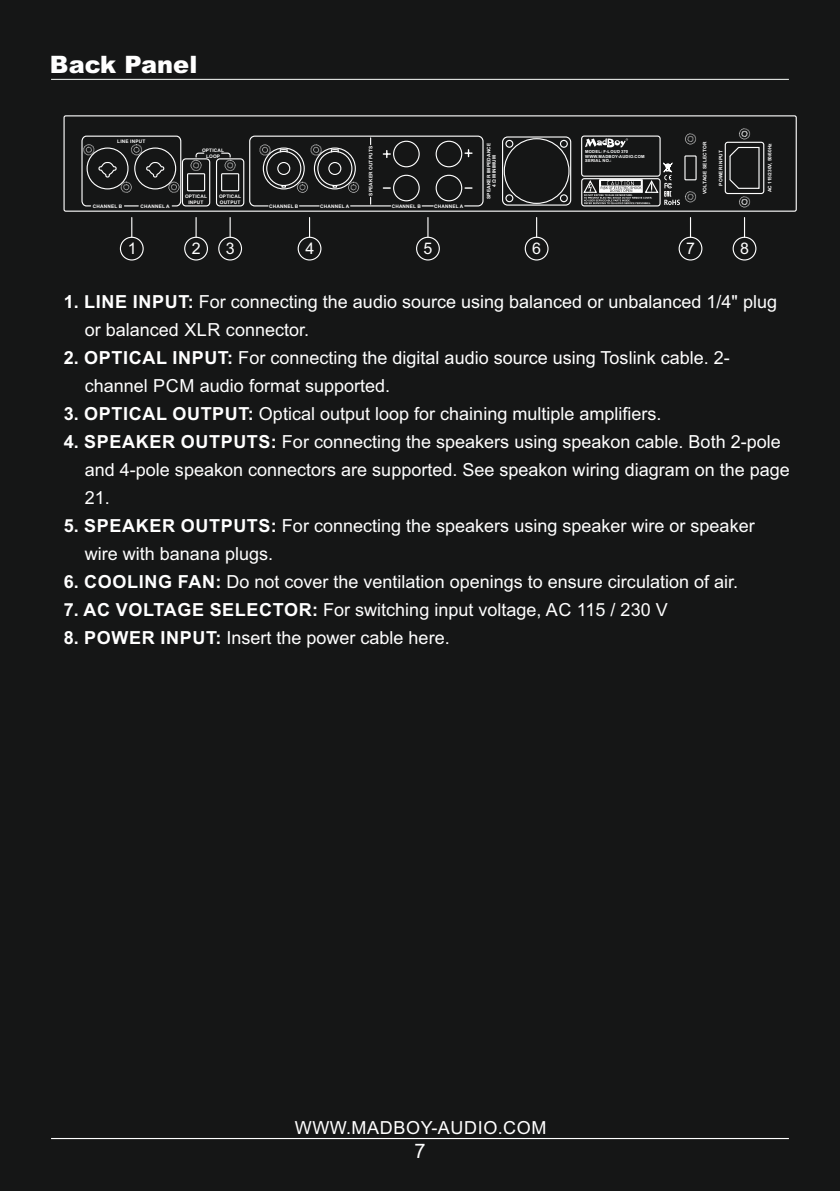
<style>
.page{position:relative;width:840px;height:1191px;background:#fff}
.page>*{position:absolute;margin:0;border:0;box-sizing:border-box;transform-origin:0 0}
.t1{font:900 24px "Arial";color:#fff}
.t2{font:20px "Arial";color:#fff}
.t3{font:18px/28px "Arial";color:#fff}
.t4{font:18px "Arial";letter-spacing:.035em;color:#fff}
.t5{font:16px "Arial";color:#fff}
.t6{font:700 4.8px/5.4px "Arial";letter-spacing:.035em;color:#fff;text-align:center}
.t7{font:700 4.8px "Arial";color:#fff}
.t8{font:700 4.2px/4.6px "Arial";letter-spacing:.035em;color:#fff}
.s1{font-weight:700}
</style>
<div class="page">
<div style="left:0;top:0;width:839px;height:1191px;background:#151616"></div>
<hr style="left:51px;top:1138px;width:737px;height:1px;background:#fff">
<hr style="left:51px;top:79px;width:737px;height:1px;background:#e0e4e1">
<div style="left:120px;top:237px;width:24px;height:23px;border:1px solid #fff;border-radius:50%"></div>
<div style="left:184px;top:237px;width:24px;height:23px;border:1px solid #fff;border-radius:50%"></div>
<div style="left:218px;top:237px;width:24px;height:23px;border:1px solid #fff;border-radius:50%"></div>
<div style="left:297px;top:237px;width:24px;height:23px;border:1px solid #fff;border-radius:50%"></div>
<div style="left:416px;top:237px;width:23px;height:23px;border:1px solid #fff;border-radius:50%"></div>
<svg style="left:131px;top:217px;width:1px;height:20px"></svg>
<svg style="left:195px;top:217px;width:1px;height:20px"></svg>
<svg style="left:229px;top:217px;width:1px;height:20px"></svg>
<svg style="left:309px;top:217px;width:1px;height:20px"></svg>
<svg style="left:427px;top:217px;width:1px;height:20px"></svg>
<div style="left:524px;top:237px;width:24px;height:23px;border:1px solid #fff;border-radius:50%"></div>
<hr style="left:535px;top:217px;width:2px;height:20px;background:#fefefe">
<div style="left:63px;top:115px;width:733px;height:97px;border:1px solid #fff;border-radius:2px"></div>
<svg style="left:585px;top:138px;width:42px;height:10px"></svg>
<div style="left:580px;top:135px;width:80px;height:42px;border:1px solid #fff;border-radius:3px"></div>
<div style="left:501px;top:136px;width:70px;height:70px;border:1px solid #fff;border-radius:5px"></div>
<div style="left:505px;top:140px;width:8px;height:8px;border:1px solid #fff;border-radius:50%"></div>
<div style="left:505px;top:194px;width:8px;height:8px;border:1px solid #fff;border-radius:50%"></div>
<div style="left:559px;top:194px;width:8px;height:8px;border:1px solid #fff;border-radius:50%"></div>
<div style="left:559px;top:140px;width:8px;height:8px;border:1px solid #fff;border-radius:50%"></div>
<div style="left:503px;top:138px;width:66px;height:66px;border:1px solid #fff;border-radius:50%"></div>
<div style="left:581px;top:178px;width:79px;height:28px;border:1px solid #fff;border-radius:3px"></div>
<svg style="left:582px;top:162px;width:98px;height:43px"></svg>
<div style="left:724px;top:142px;width:39px;height:52px;border:1px solid #fff;border-radius:3px"></div>
<div style="left:738px;top:196px;width:11px;height:11px;border:1px dashed #fff;border-radius:50%"></div>
<svg style="left:741px;top:199px;width:6px;height:6px"></svg>
<div style="left:738px;top:128px;width:11px;height:11px;border:1px dashed #fff;border-radius:50%"></div>
<svg style="left:741px;top:131px;width:6px;height:6px"></svg>
<svg style="left:729px;top:146px;width:30px;height:43px"></svg>
<div style="left:684px;top:155px;width:12px;height:25px;border:1px solid #fff"></div>
<svg style="left:687px;top:194px;width:6px;height:6px"></svg>
<div style="left:684px;top:191px;width:11px;height:11px;border:1px dashed #fff;border-radius:50%"></div>
<svg style="left:687px;top:136px;width:6px;height:6px"></svg>
<div style="left:684px;top:134px;width:11px;height:10px;border:1px dashed #fff;border-radius:50%"></div>
<div style="left:187px;top:173px;width:18px;height:18px;border:1px solid #fff"></div>
<div style="left:221px;top:173px;width:18px;height:18px;border:1px solid #fff"></div>
<div style="left:190px;top:160px;width:11px;height:11px;border:1px dashed #fff;border-radius:50%"></div>
<div style="left:225px;top:160px;width:10px;height:11px;border:1px dashed #fff;border-radius:50%"></div>
<div style="left:182px;top:158px;width:28px;height:48px;border:1px solid #fff;border-radius:3px"></div>
<div style="left:216px;top:158px;width:28px;height:48px;border:1px solid #fff;border-radius:3px"></div>
<svg style="left:81px;top:135px;width:101px;height:72px"></svg>
<div style="left:168px;top:182px;width:11px;height:11px;border:1px dashed #fff;border-radius:50%"></div>
<svg style="left:249px;top:135px;width:235px;height:72px"></svg>
<div style="left:348px;top:182px;width:11px;height:11px;border:1px dashed #fff;border-radius:50%"></div>
<svg style="left:193px;top:152px;width:40px;height:16px"></svg>
<div style="left:678px;top:237px;width:24px;height:23px;border:1px solid #fff;border-radius:50%"></div>
<div style="left:732px;top:237px;width:24px;height:23px;border:1px solid #fff;border-radius:50%"></div>
<h1 class="t1" style="left:50px;top:56px;width:149px">Back Panel</h1>
<p class="t6" style="left:117px;top:139px;width:30px">LINE INPUT</p>
<p class="t6" style="left:368px;top:196px;width:51px;rotate:-90deg">SPEAKER OUTPUTS</p>
<p class="t6" style="left:202px;top:148px;width:24px">OPTICAL<br>LOOP</p>
<p class="t6" style="left:185px;top:194px;width:24px;line-height:6px">OPTICAL<br>INPUT</p>
<p class="t6" style="left:219px;top:194px;width:24px;line-height:6px;text-align:left">OPTICAL<br>OUTPUT</p>
<p class="t6" style="left:93px;top:204px;width:31px">CHANNEL B</p>
<p class="t6" style="left:140px;top:204px;width:31px">CHANNEL A</p>
<p class="t6" style="left:269px;top:204px;width:31px">CHANNEL B</p>
<p class="t6" style="left:320px;top:204px;width:31px">CHANNEL A</p>
<p class="t6" style="left:391px;top:204px;width:31px">CHANNEL B</p>
<p class="t6" style="left:434px;top:204px;width:31px">CHANNEL A</p>
<p class="t5" style="left:128px;top:243px;width:10px">1</p>
<p class="t5" style="left:192px;top:243px;width:10px">2</p>
<p class="t5" style="left:226px;top:243px;width:10px">3</p>
<p class="t5" style="left:305px;top:243px;width:10px">4</p>
<p class="t5" style="left:423px;top:242px;width:10px">5</p>
<p class="t6" style="left:702px;top:194px;width:54px;rotate:-90deg">VOLTAGE SELECTOR</p>
<p class="t7" style="left:767px;top:192px;width:50px;rotate:-90deg">AC 115/230V, 50/60Hz</p>
<p class="t6" style="left:486px;top:199px;width:57px;rotate:-90deg">SPEAKER IMPEDANCE<br>4 Ω MINIMUM</p>
<p class="t6" style="left:718px;top:186px;width:37px;rotate:-90deg">POWER INPUT</p>
<p class="t8" style="left:585px;top:150px;width:61px">MODEL: F-LOUD 370<br>WWW.MADBOY-AUDIO.COM<br>SERIAL NO.:</p>
<p class="t5" style="left:532px;top:243px;width:10px">6</p>
<p class="t5" style="left:685px;top:243px;width:10px">7</p>
<p class="t5" style="left:739px;top:243px;width:10px">8</p>
<p class="t3" style="left:85px;top:289px;width:693px;text-indent:-21px"><span class="s1">1. LINE INPUT:</span> For connecting the audio source using balanced or unbalanced 1/4" plug or balanced XLR connector.</p>
<p class="t3" style="left:85px;top:345px;width:646px;text-indent:-21px"><span class="s1">2. OPTICAL INPUT:</span> For connecting the digital audio source using Toslink cable. 2- channel PCM audio format supported.</p>
<p class="t3" style="left:64px;top:401px;width:599px"><span class="s1">3. OPTICAL OUTPUT:</span> Optical output loop for chaining multiple amplifiers.</p>
<p class="t3" style="left:85px;top:429px;width:706px;text-indent:-21px"><span class="s1">4. SPEAKER OUTPUTS:</span> For connecting the speakers using speakon cable. Both 2-pole and 4-pole speakon connectors are supported. See speakon wiring diagram on the page<br>21.</p>
<p class="t3" style="left:85px;top:513px;width:671px;text-indent:-21px"><span class="s1">5. SPEAKER OUTPUTS:</span> For connecting the speakers using speaker wire or speaker wire with banana plugs.</p>
<p class="t3" style="left:64px;top:569px;width:675px"><span class="s1">6. COOLING FAN:</span> Do not cover the ventilation openings to ensure circulation of air.</p>
<p class="t3" style="left:64px;top:597px;width:605px"><span class="s1">7. AC VOLTAGE SELECTOR:</span> For switching input voltage, AC 115 / 230 V</p>
<p class="t3" style="left:64px;top:625px;width:387px"><span class="s1">8. POWER INPUT:</span> Insert the power cable here.</p>
<p class="t4" style="left:294px;top:1120px;width:253px">WWW.MADBOY-AUDIO.COM</p>
<p class="t2" style="left:414px;top:1143px;width:13px">7</p>
</div>
